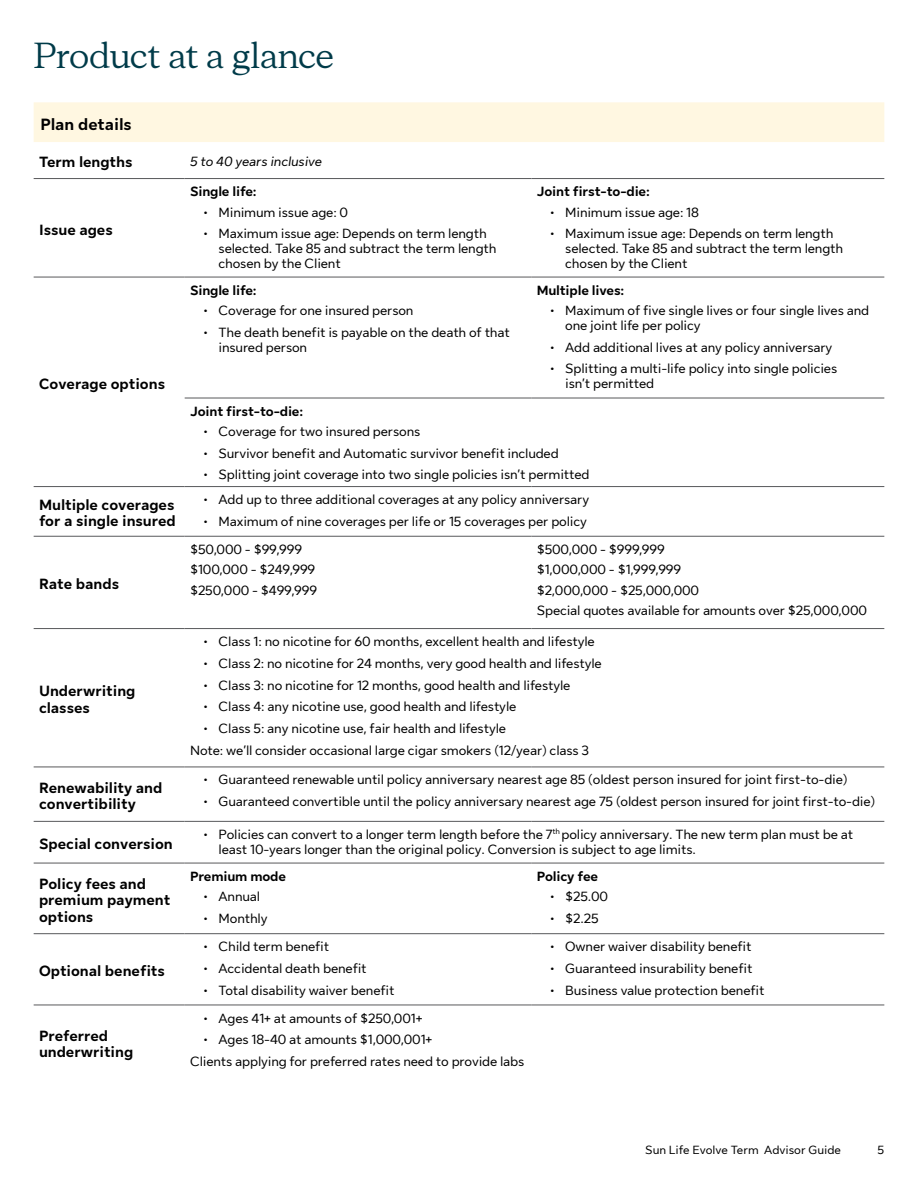
<style>
.page{position:relative;width:918px;height:1188px;background:#fff}
.page>*{position:absolute;margin:0;border:0;box-sizing:border-box;transform-origin:0 0}
.t1{font:36px "Sun Life New Display";color:#003b49}
.t2{font:700 16.5px "Sun Life New Text";color:#000}
.t3{font:700 15px/16.5px "Sun Life New Text";color:#000}
.t4{font:13.5px/15px "Sun Life New Text";letter-spacing:-.01em;color:#000}
.t5{font:700 13.5px "Sun Life New Text";letter-spacing:-.01em;color:#000}
.t6{font:italic 13.5px "Sun Life New Text";letter-spacing:-.01em;color:#000}
.t7{font:12px "Sun Life New Text";color:#000}
</style>
<div class="page">
<div style="left:34px;top:102px;width:850px;height:40px;background:#fff7e1"></div>
<hr style="left:34px;top:178px;width:151px;height:1px;background:#58595b">
<hr style="left:185px;top:178px;width:346px;height:1px;background:#58595b">
<hr style="left:531px;top:178px;width:353px;height:1px;background:#58595b">
<hr style="left:34px;top:277px;width:151px;height:1px;background:#58595b">
<hr style="left:185px;top:277px;width:346px;height:1px;background:#58595b">
<hr style="left:531px;top:277px;width:353px;height:1px;background:#58595b">
<hr style="left:185px;top:398px;width:346px;height:1px;background:#58595b">
<hr style="left:531px;top:398px;width:353px;height:1px;background:#58595b">
<hr style="left:34px;top:486px;width:151px;height:1px;background:#58595b">
<hr style="left:185px;top:486px;width:346px;height:1px;background:#58595b">
<hr style="left:531px;top:486px;width:353px;height:1px;background:#58595b">
<hr style="left:34px;top:536px;width:151px;height:1px;background:#58595b">
<hr style="left:185px;top:536px;width:346px;height:1px;background:#58595b">
<hr style="left:531px;top:536px;width:353px;height:1px;background:#58595b">
<hr style="left:34px;top:628px;width:151px;height:1px;background:#58595b">
<hr style="left:185px;top:628px;width:346px;height:1px;background:#58595b">
<hr style="left:531px;top:628px;width:353px;height:1px;background:#58595b">
<hr style="left:34px;top:767px;width:151px;height:1px;background:#58595b">
<hr style="left:185px;top:767px;width:346px;height:1px;background:#58595b">
<hr style="left:531px;top:767px;width:353px;height:1px;background:#58595b">
<hr style="left:34px;top:821px;width:151px;height:1px;background:#58595b">
<hr style="left:185px;top:821px;width:346px;height:1px;background:#58595b">
<hr style="left:531px;top:821px;width:353px;height:1px;background:#58595b">
<hr style="left:34px;top:863px;width:151px;height:1px;background:#58595b">
<hr style="left:185px;top:863px;width:346px;height:1px;background:#58595b">
<hr style="left:531px;top:863px;width:353px;height:1px;background:#58595b">
<hr style="left:34px;top:933px;width:151px;height:1px;background:#58595b">
<hr style="left:185px;top:933px;width:346px;height:1px;background:#58595b">
<hr style="left:531px;top:933px;width:353px;height:1px;background:#58595b">
<hr style="left:34px;top:1005px;width:151px;height:1px;background:#58595b">
<hr style="left:185px;top:1005px;width:346px;height:1px;background:#58595b">
<hr style="left:531px;top:1005px;width:353px;height:1px;background:#58595b">
<h1 class="t1" style="left:34px;top:31px;width:301px">Product at a glance</h1>
<p class="t2" style="left:40px;top:112px;width:93px">Plan details</p>
<p class="t3" style="left:39px;top:153px;width:95px">Term lengths</p>
<p class="t6" style="left:190px;top:152px;width:134px">5 to 40 years inclusive</p>
<p class="t3" style="left:39px;top:220px;width:75px">Issue ages</p>
<p class="t3" style="left:39px;top:374px;width:128px">Coverage options</p>
<p class="t5" style="left:190px;top:182px;width:68px">Single life:</p>
<p class="t4" style="left:204px;top:204px;width:146px">• Minimum issue age: 0</p>
<p class="t4" style="left:219px;top:225px;width:279px;text-indent:-15px">• Maximum issue age: Depends on term length selected. Take 85 and subtract the term length chosen by the Client</p>
<p class="t5" style="left:190px;top:280px;width:68px">Single life:</p>
<p class="t4" style="left:204px;top:302px;width:211px">• Coverage for one insured person</p>
<p class="t4" style="left:219px;top:324px;width:293px;text-indent:-15px">• The death benefit is payable on the death of that insured person</p>
<p class="t5" style="left:537px;top:182px;width:115px">Joint first-to-die:</p>
<p class="t4" style="left:550px;top:204px;width:150px">• Minimum issue age: 18</p>
<p class="t4" style="left:565px;top:225px;width:279px;text-indent:-15px">• Maximum issue age: Depends on term length selected. Take 85 and subtract the term length chosen by the Client</p>
<p class="t5" style="left:537px;top:280px;width:89px">Multiple lives:</p>
<p class="t4" style="left:565px;top:302px;width:306px;text-indent:-15px">• Maximum of five single lives or four single lives and one joint life per policy</p>
<p class="t4" style="left:550px;top:339px;width:284px">• Add additional lives at any policy anniversary</p>
<p class="t4" style="left:565px;top:361px;width:274px;text-indent:-15px">• Splitting a multi-life policy into single policies isn’t permitted</p>
<p class="t5" style="left:190px;top:401px;width:115px">Joint first-to-die:</p>
<p class="t4" style="left:204px;top:423px;width:218px">• Coverage for two insured persons</p>
<p class="t4" style="left:204px;top:445px;width:357px">• Survivor benefit and Automatic survivor benefit included</p>
<p class="t4" style="left:204px;top:466px;width:388px">• Splitting joint coverage into two single policies isn’t permitted</p>
<p class="t3" style="left:39px;top:496px;width:138px">Multiple coverages for a single insured</p>
<p class="t4" style="left:204px;top:491px;width:387px">• Add up to three additional coverages at any policy anniversary</p>
<p class="t4" style="left:204px;top:513px;width:385px">• Maximum of nine coverages per life or 15 coverages per policy</p>
<p class="t3" style="left:39px;top:575px;width:82px">Rate bands</p>
<p class="t3" style="left:39px;top:682px;width:98px">Underwriting classes</p>
<p class="t3" style="left:39px;top:778px;width:125px">Renewability and convertibility</p>
<p class="t4" style="left:190px;top:538px;width:129px;line-height:20.4px">$50,000 - $99,999 $100,000 - $249,999 $250,000 - $499,999</p>
<p class="t4" style="left:537px;top:538px;width:332px;line-height:20.4px">$500,000 - $999,999<br>$1,000,000 - $1,999,999<br>$2,000,000 - $25,000,000<br>Special quotes available for amounts over $25,000,000</p>
<p class="t4" style="left:204px;top:633px;width:393px">• Class 1: no nicotine for 60 months, excellent health and lifestyle</p>
<p class="t4" style="left:204px;top:655px;width:400px">• Class 2: no nicotine for 24 months, very good health and lifestyle</p>
<p class="t4" style="left:204px;top:677px;width:368px">• Class 3: no nicotine for 12 months, good health and lifestyle</p>
<p class="t4" style="left:204px;top:698px;width:314px">• Class 4: any nicotine use, good health and lifestyle</p>
<p class="t4" style="left:190px;top:717px;width:401px;line-height:21.8px;text-indent:14px">• Class 5: any nicotine use, fair health and lifestyle<br>Note: we’ll consider occasional large cigar smokers (12/year) class 3</p>
<p class="t4" style="left:204px;top:772px;width:646px">• Guaranteed renewable until policy anniversary nearest age 85 (oldest person insured for joint first-to-die)</p>
<p class="t4" style="left:204px;top:793px;width:673px">• Guaranteed convertible until the policy anniversary nearest age 75 (oldest person insured for joint first-to-die)</p>
<p class="t3" style="left:39px;top:835px;width:135px">Special conversion</p>
<p class="t4" style="left:219px;top:826px;width:636px;text-indent:-15px">• Policies can convert to a longer term length before the 7<sup>th</sup> policy anniversary. The new term plan must be at least 10-years longer than the original policy. Conversion is subject to age limits.</p>
<p class="t3" style="left:39px;top:874px;width:133px">Policy fees and premium payment options</p>
<p class="t5" style="left:190px;top:866px;width:97px">Premium mode</p>
<p class="t4" style="left:204px;top:888px;width:58px">• Annual</p>
<p class="t4" style="left:204px;top:910px;width:65px">• Monthly</p>
<p class="t5" style="left:537px;top:866px;width:63px">Policy fee</p>
<p class="t4" style="left:550px;top:888px;width:59px">• $25.00</p>
<p class="t4" style="left:550px;top:910px;width:50px">• $2.25</p>
<p class="t3" style="left:39px;top:962px;width:127px">Optional benefits</p>
<p class="t3" style="left:39px;top:1026px;width:96px">Preferred underwriting</p>
<p class="t4" style="left:204px;top:938px;width:127px">• Child term benefit</p>
<p class="t4" style="left:204px;top:960px;width:165px">• Accidental death benefit</p>
<p class="t4" style="left:204px;top:982px;width:192px">• Total disability waiver benefit</p>
<p class="t4" style="left:204px;top:1010px;width:220px">• Ages 41+ at amounts of $250,001+</p>
<p class="t4" style="left:190px;top:1028px;width:336px;line-height:21.8px;text-indent:14px">• Ages 18-40 at amounts $1,000,001+<br>Clients applying for preferred rates need to provide labs</p>
<p class="t4" style="left:550px;top:938px;width:203px">• Owner waiver disability benefit</p>
<p class="t4" style="left:550px;top:960px;width:204px">• Guaranteed insurability benefit</p>
<p class="t4" style="left:550px;top:982px;width:216px">• Business value protection benefit</p>
<p class="t7" style="left:645px;top:1142px;width:197px">Sun Life Evolve Term Advisor Guide</p>
<p class="t7" style="left:877px;top:1142px;width:8px">5</p>
</div>
